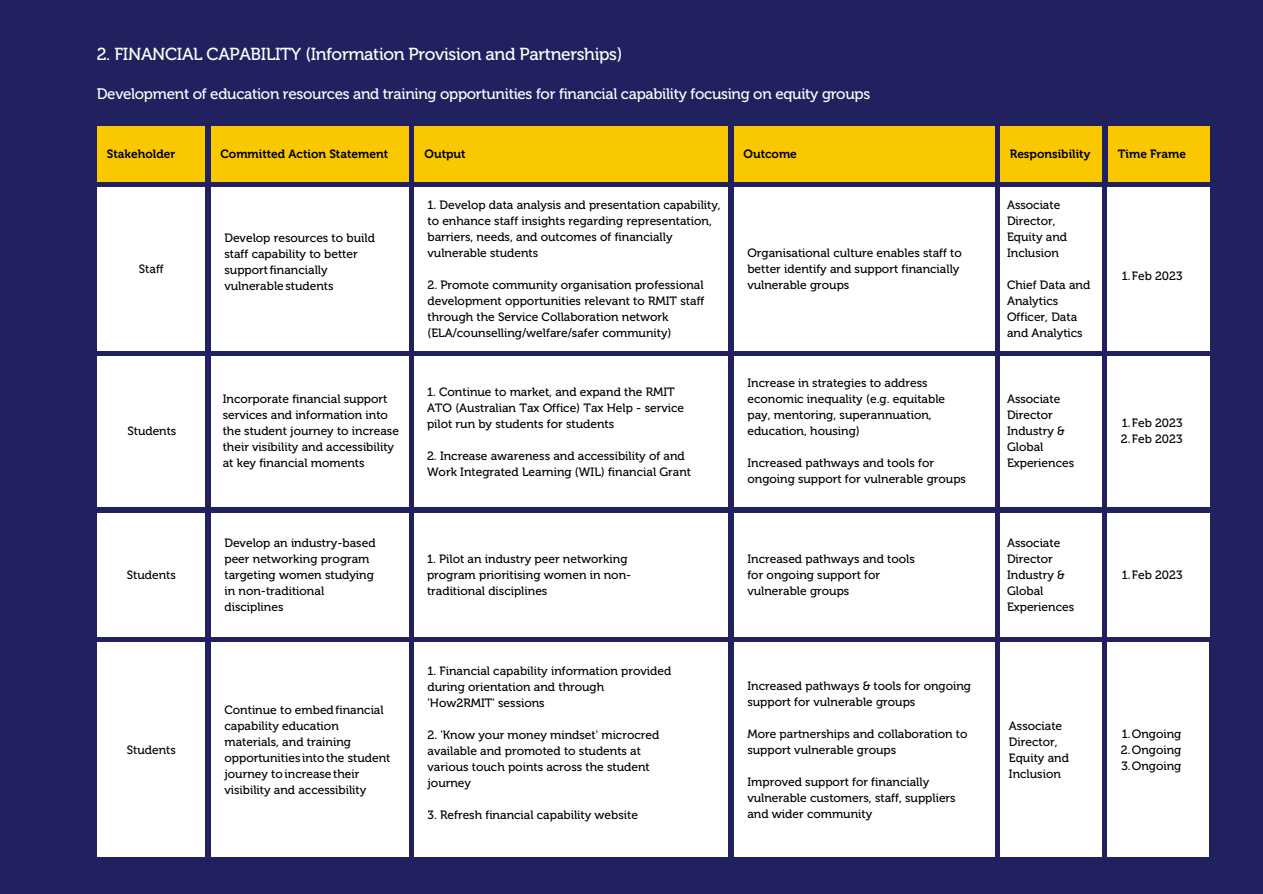
<style>
.page{position:relative;width:1263px;height:894px;background:#fff}
.page>*{position:absolute;margin:0;border:0;box-sizing:border-box;transform-origin:0 0}
.t1{font:17.4px "Museo 500";letter-spacing:-.02em;color:#fff}
.t2{font:15.15px "Museo 500";letter-spacing:-.02em;color:#fff}
.t3{font:12px/16px "Museo 500";color:#000}
.t4{font:12px "Museo 700";color:#000}
</style>
<div class="page">
<div style="left:0;top:0;width:1263px;height:893px;background:#222160"></div>
<div style="left:97px;top:126px;width:108px;height:55px;background:#fac800"></div>
<div style="left:211px;top:126px;width:198px;height:55px;background:#fac800"></div>
<div style="left:414px;top:126px;width:314px;height:55px;background:#fac800"></div>
<div style="left:734px;top:126px;width:261px;height:55px;background:#fac800"></div>
<div style="left:1000px;top:126px;width:101px;height:55px;background:#fac800"></div>
<div style="left:97px;top:187px;width:108px;height:164px;background:#fff"></div>
<div style="left:211px;top:187px;width:198px;height:164px;background:#fff"></div>
<div style="left:414px;top:187px;width:314px;height:164px;background:#fff"></div>
<div style="left:734px;top:187px;width:261px;height:164px;background:#fff"></div>
<div style="left:1000px;top:187px;width:101px;height:164px;background:#fff"></div>
<div style="left:97px;top:356px;width:108px;height:150px;background:#fff"></div>
<div style="left:211px;top:356px;width:198px;height:150px;background:#fff"></div>
<div style="left:414px;top:356px;width:314px;height:150px;background:#fff"></div>
<div style="left:734px;top:356px;width:261px;height:150px;background:#fff"></div>
<div style="left:1000px;top:356px;width:101px;height:150px;background:#fff"></div>
<div style="left:97px;top:512px;width:108px;height:124px;background:#fff"></div>
<div style="left:211px;top:512px;width:198px;height:124px;background:#fff"></div>
<div style="left:414px;top:512px;width:314px;height:124px;background:#fff"></div>
<div style="left:734px;top:512px;width:261px;height:124px;background:#fff"></div>
<div style="left:1000px;top:512px;width:101px;height:124px;background:#fff"></div>
<div style="left:97px;top:642px;width:108px;height:214px;background:#fff"></div>
<div style="left:211px;top:642px;width:198px;height:214px;background:#fff"></div>
<div style="left:414px;top:642px;width:314px;height:214px;background:#fff"></div>
<div style="left:734px;top:642px;width:261px;height:214px;background:#fff"></div>
<div style="left:1000px;top:642px;width:101px;height:214px;background:#fff"></div>
<div style="left:1108px;top:126px;width:101px;height:55px;background:#fac800"></div>
<div style="left:1107px;top:187px;width:102px;height:164px;background:#fff"></div>
<div style="left:1107px;top:356px;width:102px;height:150px;background:#fff"></div>
<div style="left:1107px;top:512px;width:102px;height:124px;background:#fff"></div>
<div style="left:1107px;top:642px;width:101px;height:214px;background:#fff"></div>
<h1 class="t1" style="left:97px;top:43px;width:527px">2. FINANCIAL CAPABILITY (Information Provision and Partnerships)</h1>
<p class="t2" style="left:97px;top:85px;width:775px">Development of education resources and training opportunities for financial capability focusing on equity groups</p>
<p class="t4" style="left:107px;top:147px;width:70px">Stakeholder</p>
<p class="t4" style="left:220px;top:147px;width:169px">Committed Action Statement</p>
<p class="t4" style="left:425px;top:147px;width:43px">Output</p>
<p class="t4" style="left:744px;top:147px;width:55px">Outcome</p>
<p class="t4" style="left:1010px;top:147px;width:82px">Responsibility</p>
<p class="t3" style="left:139px;top:261px;width:26px">Staff</p>
<p class="t3" style="left:127px;top:423px;width:50px">Students</p>
<p class="t3" style="left:127px;top:566px;width:50px">Students</p>
<p class="t3" style="left:127px;top:741px;width:50px">Students</p>
<p class="t3" style="left:224px;top:230px;width:152px">Develop resources to build staff capability to better supportfinancially vulnerablestudents</p>
<p class="t3" style="left:427px;top:197px;width:295px">1. Develop data analysis and presentation capability, to enhance staff insights regarding representation, barriers, needs, and outcomes of financially vulnerable students</p>
<p class="t3" style="left:427px;top:277px;width:278px">2. Promote community organisation professional development opportunities relevant to RMIT staff through the Service Collaboration network (ELA/counselling/welfare/safer community)</p>
<p class="t3" style="left:223px;top:390px;width:178px">Incorporate financial support services and information into the student journey to increase their visibility and accessibility at key financial moments</p>
<p class="t3" style="left:427px;top:383px;width:259px">1. Continue to market, and expand the RMIT<br>ATO (Australian Tax Office) Tax Help - service pilot run by students for students</p>
<p class="t3" style="left:427px;top:447px;width:266px">2. Increase awareness and accessibility of and<br>Work Integrated Learning (WIL) financial Grant</p>
<p class="t3" style="left:747px;top:245px;width:216px">Organisational culture enables staff to better identify and support financially vulnerable groups</p>
<p class="t3" style="left:747px;top:374px;width:199px">Increase in strategies to address economic inequality (e.g. equitable pay, mentoring, superannuation, education, housing)</p>
<p class="t3" style="left:747px;top:454px;width:220px">Increased pathways and tools for ongoing support for vulnerable groups</p>
<p class="t3" style="left:224px;top:534px;width:153px">Develop an industry-based peer networking program targeting women studying in non-traditional disciplines</p>
<p class="t3" style="left:224px;top:701px;width:167px">Continue to embedfinancial capability education materials, and training opportunities intothe student journey toincreasetheir visibility and accessibility</p>
<p class="t3" style="left:427px;top:550px;width:206px">1. Pilot an industry peer networking program prioritising women in non&shy;traditional disciplines</p>
<p class="t3" style="left:747px;top:550px;width:169px">Increased pathways and tools for ongoing support for vulnerable groups</p>
<p class="t3" style="left:427px;top:662px;width:245px">1. Financial capability information provided during orientation and through 'How2RMIT' sessions</p>
<p class="t3" style="left:427px;top:726px;width:233px">2. 'Know your money mindset' microcred available and promoted to students at various touch points across the student journey</p>
<p class="t3" style="left:427px;top:806px;width:212px">3. Refresh financial capability website</p>
<p class="t3" style="left:747px;top:677px;width:225px">Increased pathways &amp; tools for ongoing support for vulnerable groups</p>
<p class="t3" style="left:747px;top:725px;width:222px">More partnerships and collaboration to support vulnerable groups</p>
<p class="t3" style="left:747px;top:773px;width:210px">Improved support for financially vulnerable customers, staff, suppliers and wider community</p>
<p class="t3" style="left:1007px;top:197px;width:62px">Associate<br>Director,<br>Equity and<br>Inclusion</p>
<p class="t3" style="left:1007px;top:277px;width:85px">Chief Data and<br>Analytics<br>Officer, Data and Analytics</p>
<p class="t3" style="left:1007px;top:390px;width:69px">Associate<br>Director<br>Industry &amp;<br>Global<br>Experiences</p>
<p class="t3" style="left:1007px;top:534px;width:69px">Associate<br>Director<br>Industry &amp;<br>Global<br>Experiences</p>
<p class="t3" style="left:1009px;top:717px;width:62px">Associate<br>Director,<br>Equity and<br>Inclusion</p>
<p class="t4" style="left:1118px;top:147px;width:70px">Time Frame</p>
<p class="t3" style="left:1122px;top:267px;width:62px">1.Feb 2023</p>
<p class="t3" style="left:1121px;top:414px;width:63px">1.Feb 2023<br>2.Feb 2023</p>
<p class="t3" style="left:1122px;top:567px;width:62px">1.Feb 2023</p>
<p class="t3" style="left:1121px;top:725px;width:62px;text-align:justify">1.Ongoing 2.Ongoing 3.Ongoing</p>
</div>
